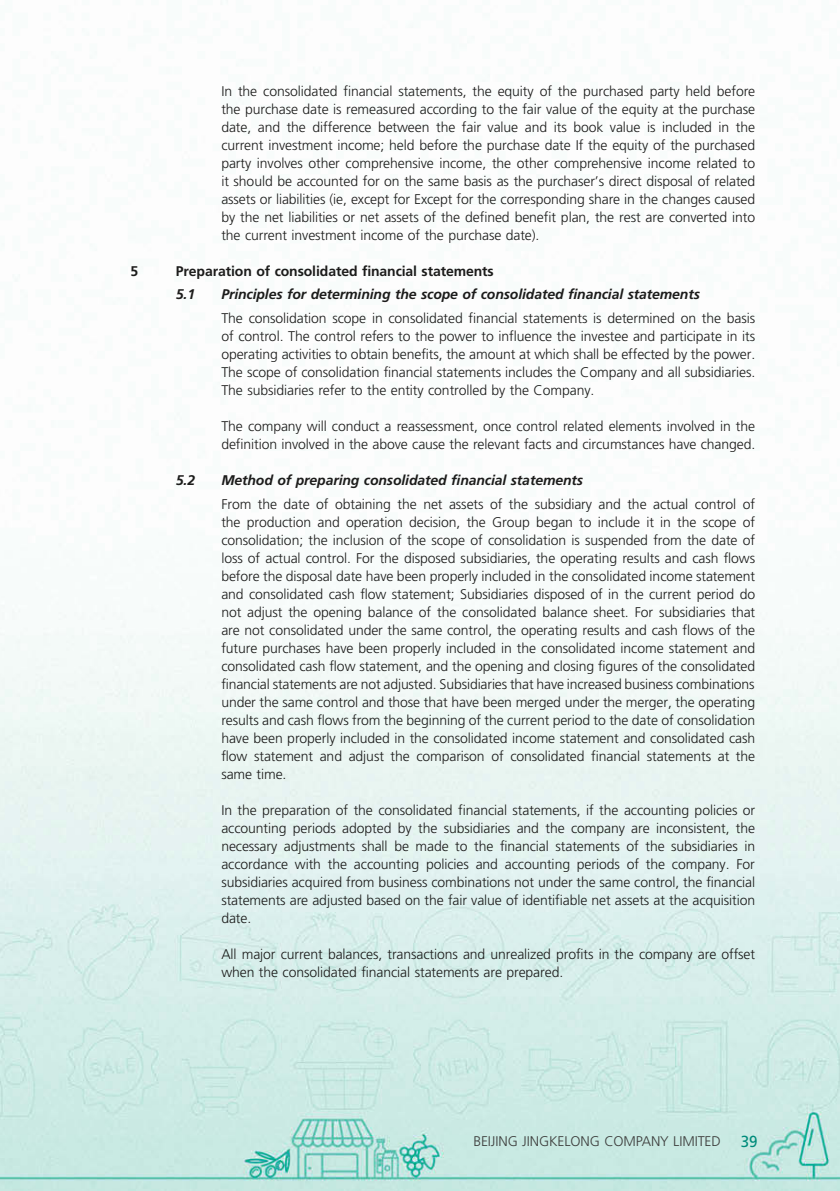
<style>
.page{position:relative;width:840px;height:1191px;background:#fff}
.page>*{position:absolute;margin:0;border:0;box-sizing:border-box;transform-origin:0 0}
.t1{font:16px "Frutiger LT Std";color:#008b7b;scale:.95 1}
.t2{font:300 14px/18px "Frutiger LT Std";letter-spacing:-.01em;color:#1c1c1b;text-align:justify}
.t3{font:italic 700 14px "Frutiger LT Std";letter-spacing:-.01em;color:#1c1c1b}
.t4{font:700 14px "Frutiger LT Std";letter-spacing:-.01em;color:#1c1c1b}
.t5{font:300 14px "Frutiger LT Std";letter-spacing:-.01em;color:#3c3c3b}
</style>
<div class="page">
<img style="left:0;top:566px;width:839px;height:625px">
<p class="t2" style="left:221px;top:82px;width:535px">In the consolidated financial statements, the equity of the purchased party held before the purchase date is remeasured according to the fair value of the equity at the purchase date, and the difference between the fair value and its book value is included in the current investment income; held before the purchase date If the equity of the purchased party involves other comprehensive income, the other comprehensive income related to it should be accounted for on the same basis as the purchaser’s direct disposal of related assets or liabilities (ie, except for Except for the corresponding share in the changes caused by the net liabilities or net assets of the defined benefit plan, the rest are converted into the current investment income of the purchase date).</p>
<p class="t4" style="left:130px;top:262px;width:9px">5</p>
<p class="t4" style="left:176px;top:262px;width:319px">Preparation of consolidated financial statements</p>
<p class="t3" style="left:176px;top:286px;width:21px">5.1</p>
<p class="t3" style="left:221px;top:286px;width:480px">Principles for determining the scope of consolidated financial statements</p>
<p class="t2" style="left:221px;top:309px;width:535px">The consolidation scope in consolidated financial statements is determined on the basis of control. The control refers to the power to influence the investee and participate in its operating activities to obtain benefits, the amount at which shall be effected by the power.<br>The scope of consolidation financial statements includes the Company and all subsidiaries.<br>The subsidiaries refer to the entity controlled by the Company.</p>
<p class="t2" style="left:221px;top:417px;width:535px">The company will conduct a reassessment, once control related elements involved in the definition involved in the above cause the relevant facts and circumstances have changed.</p>
<p class="t3" style="left:176px;top:472px;width:21px">5.2</p>
<p class="t3" style="left:221px;top:472px;width:363px">Method of preparing consolidated financial statements</p>
<p class="t2" style="left:221px;top:495px;width:535px">From the date of obtaining the net assets of the subsidiary and the actual control of the production and operation decision, the Group began to include it in the scope of consolidation; the inclusion of the scope of consolidation is suspended from the date of loss of actual control. For the disposed subsidiaries, the operating results and cash flows before the disposal date have been properly included in the consolidated income statement and consolidated cash flow statement; Subsidiaries disposed of in the current period do not adjust the opening balance of the consolidated balance sheet. For subsidiaries that are not consolidated under the same control, the operating results and cash flows of the future purchases have been properly included in the consolidated income statement and consolidated cash flow statement, and the opening and closing figures of the consolidated financial statements are not adjusted. Subsidiaries that have increased business combinations under the same control and those that have been merged under the merger, the operating results and cash flows from the beginning of the current period to the date of consolidation have been properly included in the consolidated income statement and consolidated cash flow statement and adjust the comparison of consolidated financial statements at the same time.</p>
<p class="t2" style="left:221px;top:801px;width:535px">In the preparation of the consolidated financial statements, if the accounting policies or accounting periods adopted by the subsidiaries and the company are inconsistent, the necessary adjustments shall be made to the financial statements of the subsidiaries in accordance with the accounting policies and accounting periods of the company. For subsidiaries acquired from business combinations not under the same control, the financial statements are adjusted based on the fair value of identifiable net assets at the acquisition date.</p>
<p class="t2" style="left:221px;top:945px;width:535px">All major current balances, transactions and unrealized profits in the company are offset when the consolidated financial statements are prepared.</p>
<p class="t5" style="left:473px;top:1133px;width:249px">BEIJING JINGKELONG COMPANY LIMITED</p>
<p class="t1" style="left:740px;top:1131px;width:19px">39</p>
</div>
